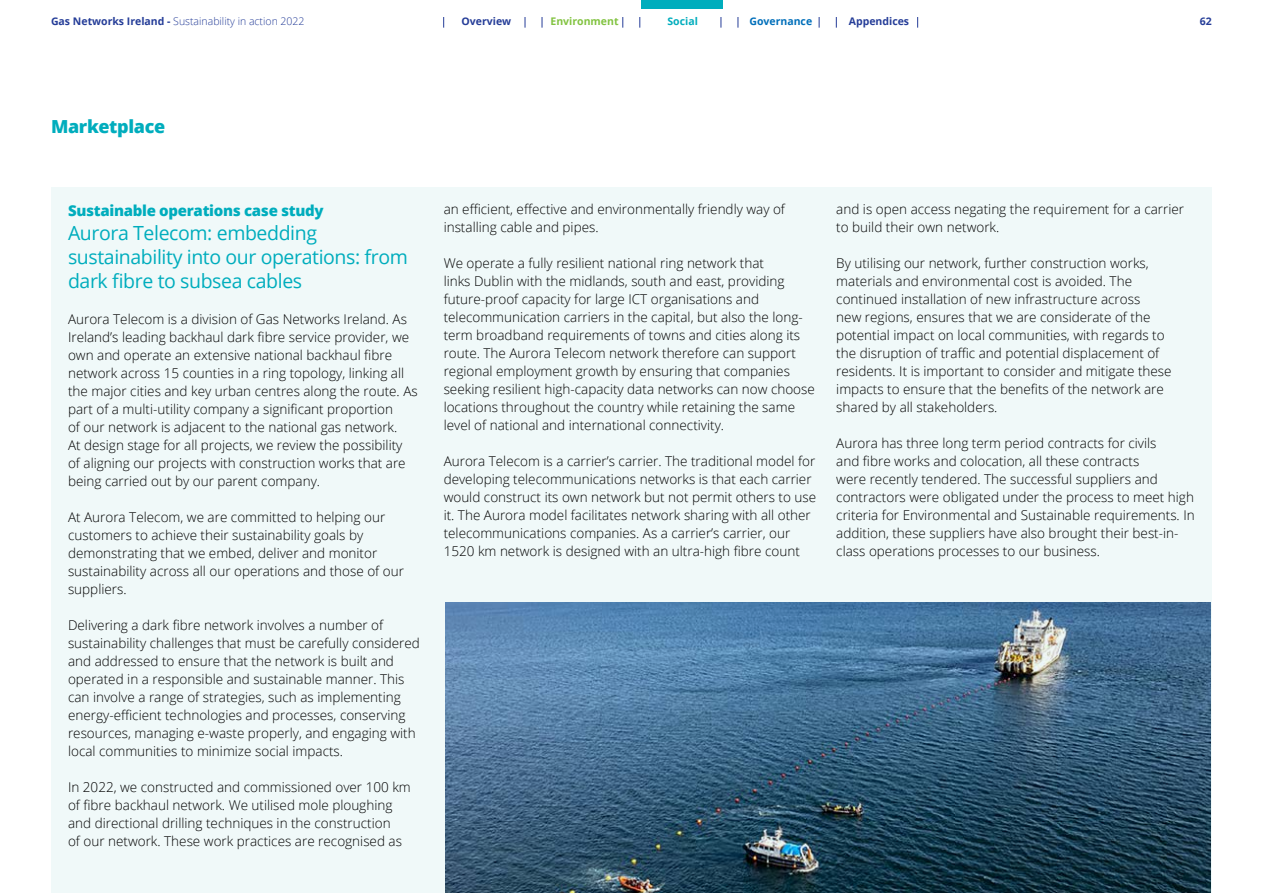
<style>
.page{position:relative;width:1263px;height:893px;background:#fff}
.page>*{position:absolute;margin:0;border:0;box-sizing:border-box;transform-origin:0 0}
.t1{font:19.5px/24px "Open Sans";letter-spacing:-.02em;color:#00adbd}
.t2{font:800 18px "Open Sans";letter-spacing:-.02em;color:#00adbd}
.t3{font:800 15px "Open Sans";letter-spacing:-.02em;color:#00adbd}
.t4{font:300 13.5px/18px "Open Sans";color:#000}
.t5{font:300 10.5px "Open Sans";color:#253d98}
.t6{font:700 10.5px "Open Sans";color:#253d98}
.t7{font:700 10.5px "Open Sans";color:#82c341}
.t8{font:700 10.5px "Open Sans";color:#006fba}
.t9{font:700 10.5px "Open Sans";color:#00adbd}
.s1{font-weight:700}
</style>
<div class="page">
<div style="left:51px;top:187px;width:1160px;height:706px;background:#f0f9f9"></div>
<img style="left:445px;top:603px;width:766px;height:290px">
<div style="left:642px;top:0;width:81px;height:9px;background:#00adbd"></div>
<p class="t5" style="left:51px;top:14px;width:255px"><span class="s1">Gas Networks Ireland -</span> Sustainability in action 2022</p>
<p class="t6" style="left:461px;top:14px;width:51px">Overview</p>
<p class="t7" style="left:550px;top:14px;width:70px">Environment</p>
<p class="t9" style="left:667px;top:14px;width:32px">Social</p>
<p class="t8" style="left:749px;top:14px;width:64px">Governance</p>
<p class="t6" style="left:849px;top:14px;width:62px">Appendices</p>
<p class="t6" style="left:1200px;top:14px;width:13px">62</p>
<h2 class="t2" style="left:51px;top:113px;width:116px">Marketplace</h2>
<p class="t3" style="left:68px;top:199px;width:257px">Sustainable operations case study</p>
<h1 class="t1" style="left:68px;top:220px;width:341px">Aurora Telecom: embedding sustainability into our operations: from dark fibre to subsea cables</h1>
<p class="t4" style="left:68px;top:309px;width:351px">Aurora Telecom is a division of Gas Networks Ireland. As Ireland’s leading backhaul dark fibre service provider, we own and operate an extensive national backhaul fibre network across 15 counties in a ring topology, linking all the major cities and key urban centres along the route. As part of a multi-utility company a significant proportion<br>of our network is adjacent to the national gas network.<br>At design stage for all projects, we review the possibility of aligning our projects with construction works that are being carried out by our parent company.</p>
<p class="t4" style="left:68px;top:507px;width:337px">At Aurora Telecom, we are committed to helping our customers to achieve their sustainability goals by demonstrating that we embed, deliver and monitor sustainability across all our operations and those of our suppliers.</p>
<p class="t4" style="left:68px;top:615px;width:353px">Delivering a dark fibre network involves a number of sustainability challenges that must be carefully considered and addressed to ensure that the network is built and operated in a responsible and sustainable manner. This can involve a range of strategies, such as implementing energy-efficient technologies and processes, conserving resources, managing e-waste properly, and engaging with local communities to minimize social impacts.</p>
<p class="t4" style="left:68px;top:777px;width:344px">In 2022, we constructed and commissioned over 100 km of fibre backhaul network. We utilised mole ploughing and directional drilling techniques in the construction<br>of our network. These work practices are recognised as</p>
<p class="t4" style="left:444px;top:200px;width:343px">an efficient, effective and environmentally friendly way of installing cable and pipes.</p>
<p class="t4" style="left:444px;top:254px;width:373px">We operate a fully resilient national ring network that<br>links Dublin with the midlands, south and east, providing future-proof capacity for large ICT organisations and telecommunication carriers in the capital, but also the long&shy;term broadband requirements of towns and cities along its route. The Aurora Telecom network therefore can support regional employment growth by ensuring that companies seeking resilient high-capacity data networks can now choose locations throughout the country while retaining the same level of national and international connectivity.</p>
<p class="t4" style="left:444px;top:452px;width:374px">Aurora Telecom is a carrier’s carrier. The traditional model for developing telecommunications networks is that each carrier would construct its own network but not permit others to use it. The Aurora model facilitates network sharing with all other telecommunications companies. As a carrier’s carrier, our 1520 km network is designed with an ultra-high fibre count</p>
<p class="t4" style="left:836px;top:200px;width:349px">and is open access negating the requirement for a carrier to build their own network.</p>
<p class="t4" style="left:836px;top:254px;width:337px">By utilising our network, further construction works, materials and environmental cost is avoided. The continued installation of new infrastructure across<br>new regions, ensures that we are considerate of the potential impact on local communities, with regards to the disruption of traffic and potential displacement of residents. It is important to consider and mitigate these impacts to ensure that the benefits of the network are shared by all stakeholders.</p>
<p class="t4" style="left:836px;top:434px;width:360px">Aurora has three long term period contracts for civils<br>and fibre works and colocation, all these contracts<br>were recently tendered. The successful suppliers and contractors were obligated under the process to meet high criteria for Environmental and Sustainable requirements. In addition, these suppliers have also brought their best-in&shy;class operations processes to our business.</p>
</div>
